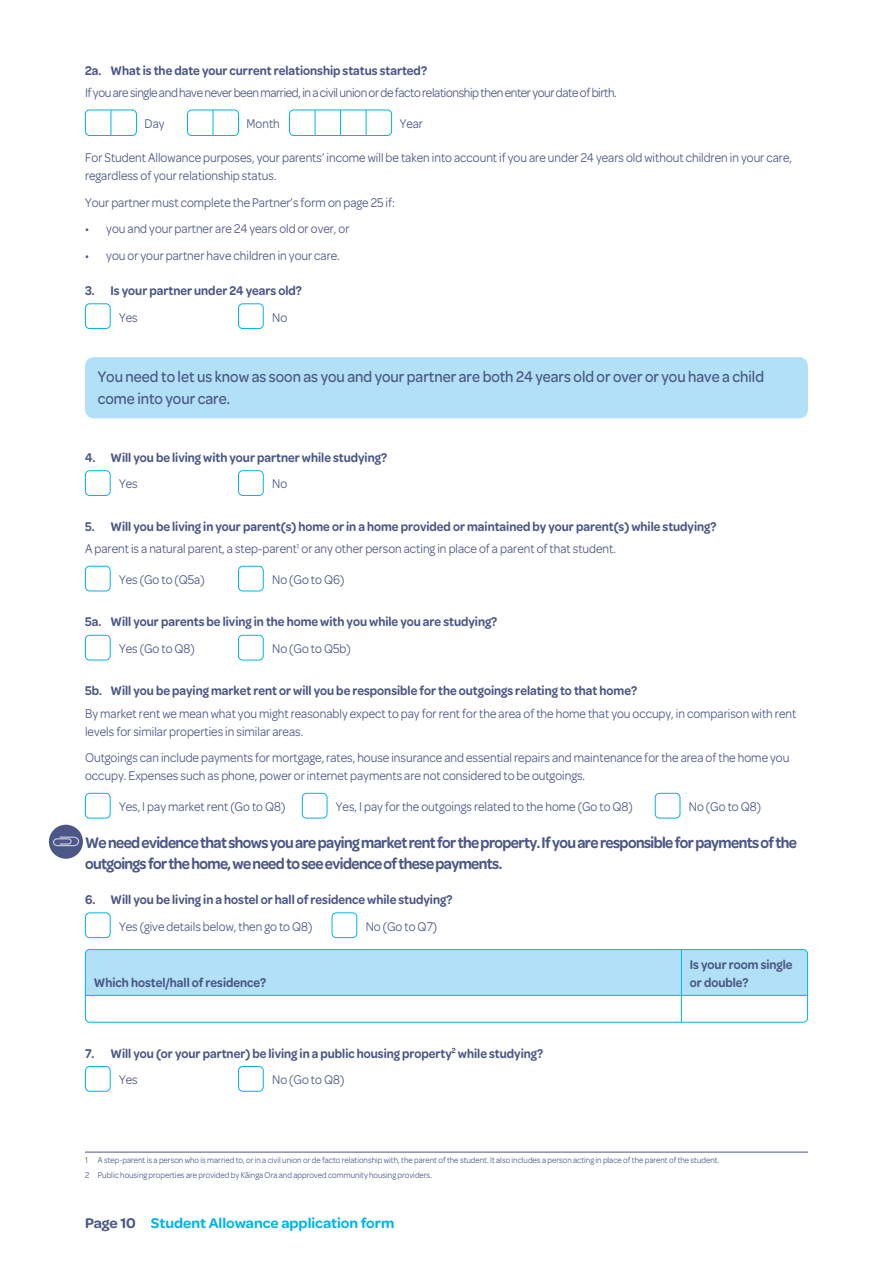
<style>
.page{position:relative;width:893px;height:1263px;background:#fff}
.page>*{position:absolute;margin:0;border:0;box-sizing:border-box;transform-origin:0 0}
.Head_4{font:600 16.5px/21px "Omnes";letter-spacing:-.04em;color:#4b5786;scale:.9 1}
.Call_outs{font:500 16.5px/22.5px "Omnes";color:#4b5786;scale:.9 1}
.t1{font:600 15px "Omnes";color:#00b4e7}
.Body{font:13.5px/18px "Omnes";color:#4b5786;scale:.9 1}
.t2{font:600 13.5px/18px "Omnes";color:#4b5786;scale:.9 1}
.Body-2{font:13.5px "Omnes";letter-spacing:-.03em;color:#4b5786;scale:.9 1}
.Footnotes{font:9px "Omnes";color:#4b5786;scale:.9 1}
.s1{color:#4b5786}
</style>
<div class="page">
<svg style="left:111px;top:112px;width:1px;height:22px"></svg>
<div style="left:85px;top:110px;width:52px;height:26px;border:1px solid #00b4e7;border-radius:4px"></div>
<svg style="left:213px;top:112px;width:1px;height:22px"></svg>
<div style="left:187px;top:110px;width:52px;height:26px;border:1px solid #00b4e7;border-radius:4px"></div>
<svg style="left:315px;top:112px;width:1px;height:22px"></svg>
<svg style="left:340px;top:112px;width:1px;height:22px"></svg>
<svg style="left:366px;top:112px;width:1px;height:22px"></svg>
<div style="left:289px;top:110px;width:103px;height:26px;border:1px solid #00b4e7;border-radius:4px"></div>
<div style="left:85px;top:303px;width:26px;height:26px;border:1px solid #00b4e7;border-radius:4px"></div>
<div style="left:238px;top:303px;width:26px;height:26px;border:1px solid #00b4e7;border-radius:4px"></div>
<div style="left:85px;top:357px;width:723px;height:61px;background:#b2e0f6;border-radius:9px"></div>
<div style="left:85px;top:470px;width:26px;height:26px;border:1px solid #00b4e7;border-radius:4px"></div>
<div style="left:238px;top:470px;width:26px;height:26px;border:1px solid #00b4e7;border-radius:4px"></div>
<div style="left:85px;top:566px;width:26px;height:25px;border:1px solid #00b4e7;border-radius:4px"></div>
<div style="left:238px;top:566px;width:26px;height:25px;border:1px solid #00b4e7;border-radius:4px"></div>
<div style="left:85px;top:635px;width:26px;height:25px;border:1px solid #00b4e7;border-radius:4px"></div>
<div style="left:238px;top:635px;width:26px;height:25px;border:1px solid #00b4e7;border-radius:4px"></div>
<div style="left:85px;top:793px;width:26px;height:25px;border:1px solid #00b4e7;border-radius:4px"></div>
<div style="left:302px;top:793px;width:25px;height:25px;border:1px solid #00b4e7;border-radius:4px"></div>
<div style="left:655px;top:793px;width:25px;height:25px;border:1px solid #00b4e7;border-radius:4px"></div>
<div style="left:85px;top:912px;width:26px;height:26px;border:1px solid #00b4e7;border-radius:4px"></div>
<div style="left:332px;top:912px;width:25px;height:26px;border:1px solid #00b4e7;border-radius:4px"></div>
<svg style="left:85px;top:951px;width:722px;height:71px"></svg>
<div style="left:85px;top:949px;width:723px;height:73px;border:1px solid #00b4e7;border-radius:4px"></div>
<div style="left:85px;top:1066px;width:26px;height:25px;border:1px solid #00b4e7;border-radius:4px"></div>
<div style="left:238px;top:1066px;width:26px;height:25px;border:1px solid #00b4e7;border-radius:4px"></div>
<hr style="left:85px;top:1152px;width:723px;height:1px;background:#4b5786">
<div style="left:49px;top:825px;width:34px;height:34px;background:#4b5786;border-radius:50%"></div>
<svg style="left:53px;top:836px;width:26px;height:10px"></svg>
<p class="t2" style="left:85px;top:60px;width:381px">2a. What is the date your current relationship status started?</p>
<p class="Body-2" style="left:85px;top:83px;width:592px">If you are single and have never been married, in a civil union or de facto relationship then enter your date of birth.</p>
<p class="Body" style="left:145px;top:114px;width:24px">Day</p>
<p class="Body" style="left:247px;top:114px;width:38px">Month</p>
<p class="Body" style="left:400px;top:114px;width:27px">Year</p>
<p class="Body" style="left:85px;top:148px;width:787px">For Student Allowance purposes, your parents’ income will be taken into account if you are under 24 years old without children in your care, regardless of your relationship status.</p>
<p class="Body" style="left:85px;top:193px;width:346px">Your partner must complete the Partner’s form on page 25 if:</p>
<p class="Body" style="left:85px;top:219px;width:295px">• you and your partner are 24 years old or over, or</p>
<p class="Body" style="left:85px;top:246px;width:285px">• you or your partner have children in your care.</p>
<p class="t2" style="left:85px;top:281px;width:242px">3. Is your partner under 24 years old?</p>
<p class="Body" style="left:119px;top:307px;width:22px">Yes</p>
<p class="Body" style="left:272px;top:307px;width:18px">No</p>
<p class="Call_outs" style="left:98px;top:364px;width:742px">You need to let us know as soon as you and your partner are both 24 years old or over or you have a child come into your care.</p>
<p class="t2" style="left:85px;top:448px;width:337px">4. Will you be living with your partner while studying?</p>
<p class="Body" style="left:119px;top:474px;width:22px">Yes</p>
<p class="Body" style="left:272px;top:474px;width:18px">No</p>
<p class="t2" style="left:85px;top:517px;width:703px">5. Will you be living in your parent(s) home or in a home provided or maintained by your parent(s) while studying?</p>
<p class="Body" style="left:85px;top:539px;width:591px">A parent is a natural parent, a step-parent<sup>1</sup> or any other person acting in place of a parent of that student.</p>
<p class="Body" style="left:119px;top:570px;width:97px">Yes (Go to (Q5a)</p>
<p class="Body" style="left:272px;top:570px;width:82px">No (Go to Q6)</p>
<p class="t2" style="left:85px;top:612px;width:460px">5a. Will your parents be living in the home with you while you are studying?</p>
<p class="Body" style="left:119px;top:639px;width:86px">Yes (Go to Q8)</p>
<p class="Body" style="left:272px;top:639px;width:89px">No (Go to Q5b)</p>
<p class="t2" style="left:85px;top:681px;width:615px">5b. Will you be paying market rent or will you be responsible for the outgoings relating to that home?</p>
<p class="Body" style="left:85px;top:703px;width:792px">By market rent we mean what you might reasonably expect to pay for rent for the area of the home that you occupy, in comparison with rent levels for similar properties in similar areas.</p>
<p class="Body" style="left:85px;top:748px;width:784px">Outgoings can include payments for mortgage, rates, house insurance and essential repairs and maintenance for the area of the home you occupy. Expenses such as phone, power or internet payments are not considered to be outgoings.</p>
<p class="Body" style="left:119px;top:797px;width:186px">Yes, I pay market rent (Go to Q8)</p>
<p class="Body" style="left:336px;top:797px;width:331px">Yes, I pay for the outgoings related to the home (Go to Q8)</p>
<p class="Body" style="left:689px;top:797px;width:82px">No (Go to Q8)</p>
<p class="Head_4" style="left:85px;top:831px;width:793px">We need evidence that shows you are paying market rent for the property. If you are responsible for payments of the outgoings for the home, we need to see evidence of these payments.</p>
<p class="t2" style="left:85px;top:890px;width:410px">6. Will you be living in a hostel or hall of residence while studying?</p>
<p class="Body" style="left:119px;top:916px;width:216px">Yes (give details below, then go to Q8)</p>
<p class="Body" style="left:366px;top:916px;width:81px">No (Go to Q7)</p>
<p class="t2" style="left:94px;top:973px;width:193px">Which hostel/hall of residence?</p>
<p class="t2" style="left:85px;top:1043px;width:510px">7. Will you (or your partner) be living in a public housing property<sup>2</sup> while studying?</p>
<p class="Body" style="left:119px;top:1070px;width:22px">Yes</p>
<p class="Body" style="left:272px;top:1070px;width:82px">No (Go to Q8)</p>
<p class="t2" style="left:690px;top:955px;width:116px">Is your room single or double?</p>
<p class="Footnotes" style="left:85px;top:1154px;width:706px">1 A step-parent is a person who is married to, or in a civil union or de facto relationship with, the parent of the student. It also includes a person acting in place of the parent of the student.</p>
<p class="Footnotes" style="left:85px;top:1169px;width:387px">2 Public housing properties are provided by Kāinga Ora and approved community housing providers.</p>
<p class="t1" style="left:85px;top:1212px;width:311px"><span class="s1">Page 10</span> Student Allowance application form</p>
</div>
